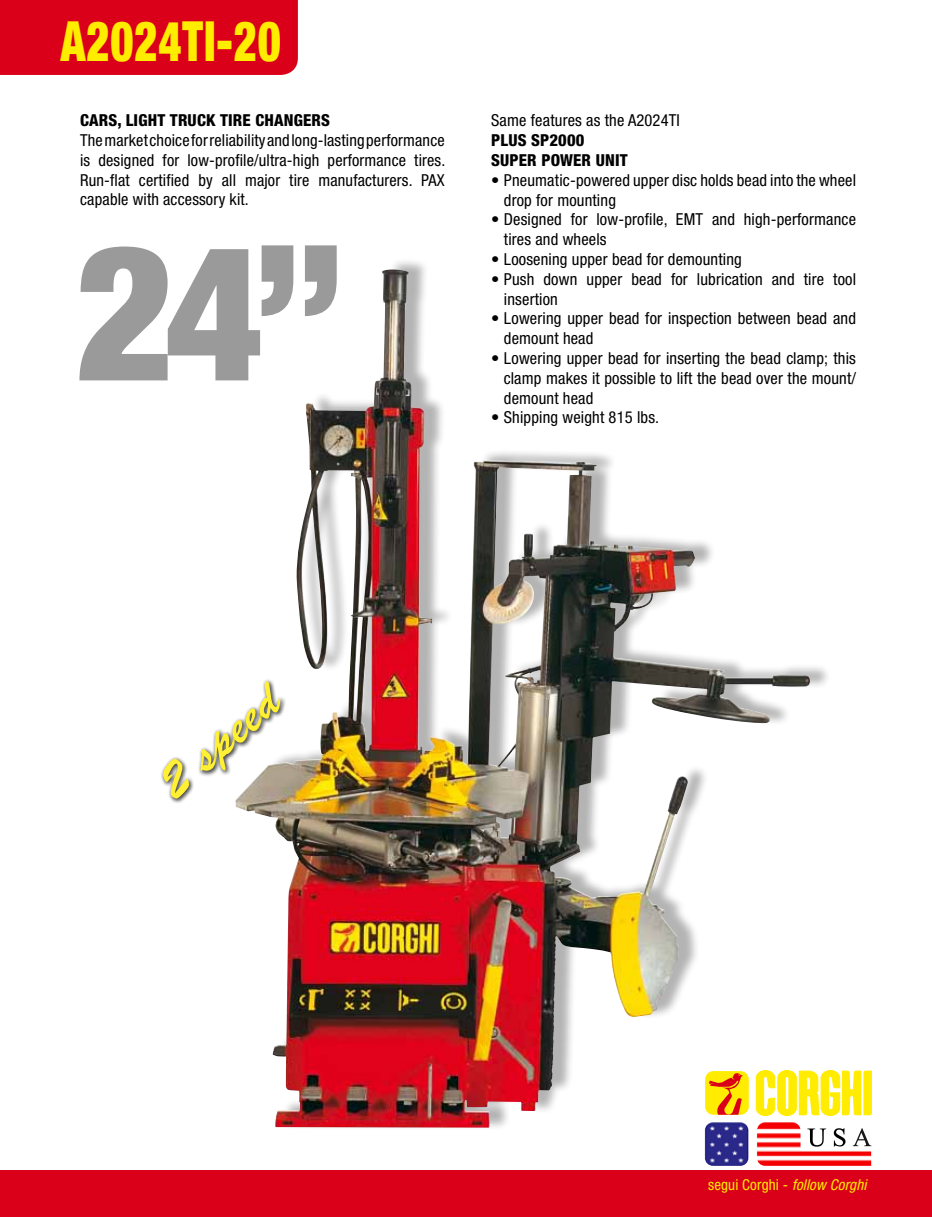
<style>
.page{position:relative;width:932px;height:1217px;background:#fff}
.page>*{position:absolute;margin:0;border:0;box-sizing:border-box;transform-origin:0 0}
.t1{font:900 condensed 55.5px "Helvetica Neue LT Std";letter-spacing:.02em;color:#ffed00;scale:.8 1}
.t2{font:condensed 16.5px/19.8px "Helvetica Neue LT Std";letter-spacing:.01em;color:#000}
.t3{font:800 condensed 16.5px/19.8px "Helvetica Neue LT Std";letter-spacing:.01em;color:#000}
.t4{font:condensed 15px "Helvetica Neue LT Std";letter-spacing:.01em;color:#ffed00}
.s1{font-style:italic}
</style>
<div class="page">
<div style="left:0;top:0;width:298px;height:75px;background:#da001a"></div>
<div style="left:0;top:1170px;width:931px;height:46px;background:#da001a"></div>
<svg style="left:831px;top:1070px;width:40px;height:45px;background:#fff03c"></svg>
<img style="left:704px;top:1130px;width:167px;height:35px">
<svg style="left:807px;top:1130px;width:18px;height:16px"></svg>
<svg style="left:833px;top:1128px;width:12px;height:18px"></svg>
<svg style="left:852px;top:1128px;width:19px;height:17px"></svg>
<div style="left:242px;top:257px;width:589px;height:873px;background:#000;opacity:.3"></div>
<img style="left:235px;top:270px;width:300px;height:857px">
<svg style="left:79px;top:245px;width:257px;height:135px"></svg>
<div style="left:160px;top:678px;width:126px;height:126px;background:#000;opacity:.75"></div>
<div style="left:160px;top:755px;width:35px;height:49px;background:#000;opacity:.75"></div>
<svg style="left:163px;top:757px;width:27px;height:41px"></svg>
<div style="left:197px;top:746px;width:25px;height:30px;background:#000;opacity:.75"></div>
<div style="left:211px;top:727px;width:30px;height:49px;background:#000;opacity:.75"></div>
<div style="left:256px;top:678px;width:30px;height:46px;background:#000;opacity:.75"></div>
<svg style="left:200px;top:680px;width:80px;height:91px"></svg>
<h1 class="t1" style="left:61px;top:7px;width:276px">A2024TI-20</h1>
<p class="t3" style="left:80px;top:110px;width:251px">CARS, LIGHT TRUCK TIRE CHANGERS</p>
<p class="t2" style="left:80px;top:130px;width:366px;text-align:justify">The market choice for reliability and long-lasting performance is designed for low-profile/ultra-high performance tires.<br>Run-flat certified by all major tire manufacturers. PAX capable with accessory kit.</p>
<p class="t2" style="left:491px;top:110px;width:190px">Same features as the A2024TI</p>
<p class="t3" style="left:491px;top:130px;width:138px">PLUS SP2000<br>SUPER POWER UNIT</p>
<p class="t2" style="left:503px;top:170px;width:353px;text-indent:-13px">• Pneumatic-powered upper disc holds bead into the wheel drop for mounting</p>
<p class="t2" style="left:503px;top:209px;width:353px;text-indent:-13px">• Designed for low-profile, EMT and high-performance tires and wheels</p>
<p class="t2" style="left:491px;top:249px;width:252px">• Loosening upper bead for demounting</p>
<p class="t2" style="left:504px;top:269px;width:353px;text-indent:-13px">• Push down upper bead for lubrication and tire tool insertion</p>
<p class="t2" style="left:503px;top:308px;width:353px;text-indent:-13px">• Lowering upper bead for inspection between bead and demount head</p>
<p class="t2" style="left:503px;top:348px;width:353px;text-align:justify;text-indent:-13px">• Lowering upper bead for inserting the bead clamp; this clamp makes it possible to lift the bead over the mount/ demount head</p>
<p class="t2" style="left:491px;top:407px;width:169px">• Shipping weight 815 lbs.</p>
<p class="t4" style="left:707px;top:1175px;width:160px">segui Corghi - <span class="s1">follow Corghi</span></p>
</div>
